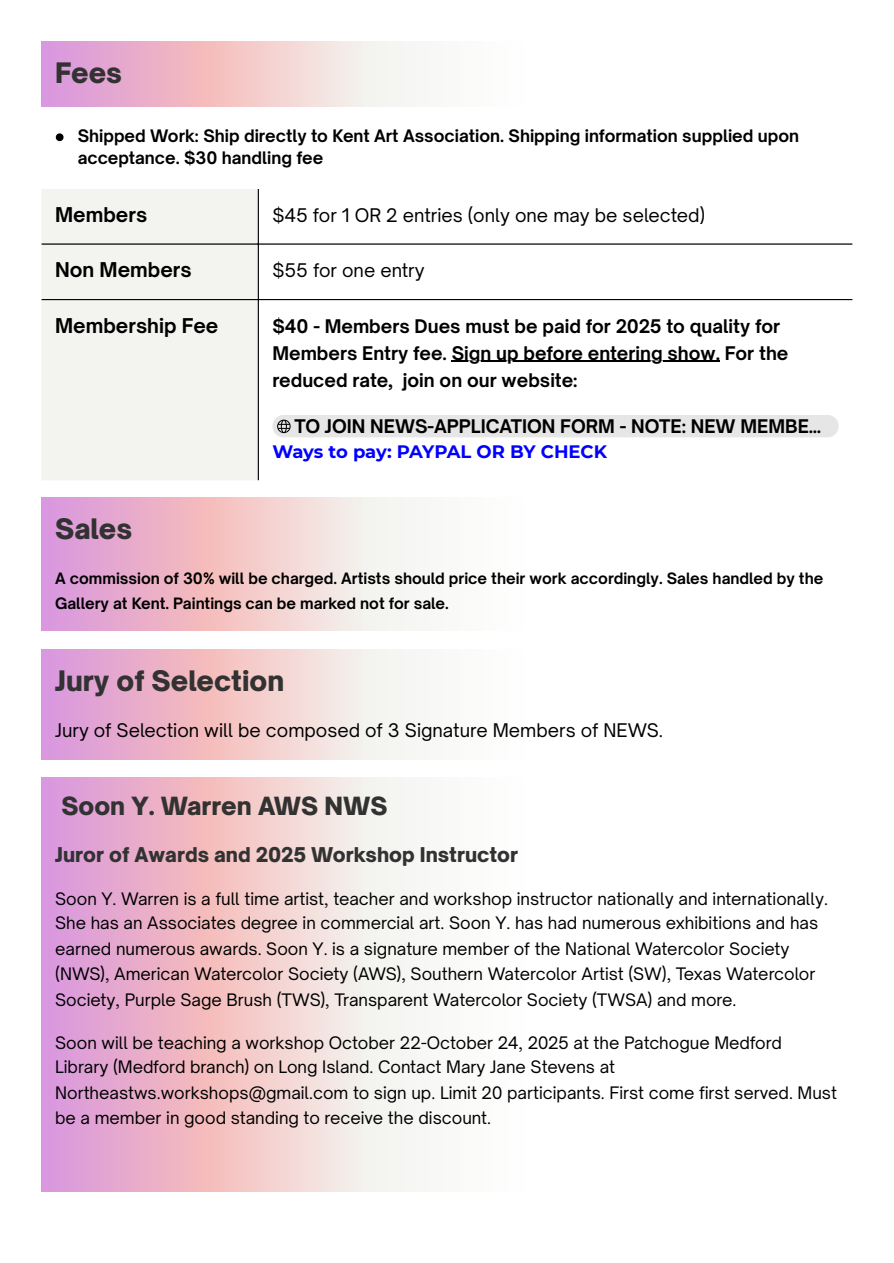
<style>
.page{position:relative;width:894px;height:1263px;background:#fff}
.page>*{position:absolute;margin:0;border:0;box-sizing:border-box;transform-origin:0 0}
.t1{font:900 27px "Open Sauce One";color:#323232}
.t2{font:900 24px "Open Sauce One";color:#323232}
.t3{font:900 19.5px "Open Sauce One";color:#323232}
.t4{font:700 19.5px "Open Sauce One";color:#000}
.t5{font:700 18px/27px "Open Sauce One";color:#000}
.t6{font:18px "Open Sauce One";color:#000}
.t7{font:700 18px "Montserrat";letter-spacing:-.01em;color:#00f}
.t8{font:16.5px/25.3px "Open Sauce One";color:#000}
.t9{font:700 16.5px/22.5px "Open Sauce One";color:#000}
.t10{font:700 15px/24.8px "Open Sauce One";color:#000}
</style>
<div class="page">
<svg style="left:56px;top:133px;width:7px;height:8px"></svg>
<svg style="left:42px;top:42px;width:375px;height:65px;background:#eec7d5"></svg>
<div style="left:42px;top:189px;width:216px;height:291px;background:#f3f4f0"></div>
<svg style="left:259px;top:300px;width:593px;height:129px"></svg>
<hr style="left:451px;top:361px;width:269px;height:1px;background:#000">
<div style="left:272px;top:415px;width:566px;height:22px;background:#e6e6e6"></div>
<hr style="left:258px;top:189px;width:1px;height:291px;background:#000">
<hr style="left:42px;top:243px;width:810px;height:2px;background:#000">
<hr style="left:42px;top:299px;width:810px;height:1px;background:#000">
<svg style="left:42px;top:497px;width:375px;height:134px;background:#eec7d5"></svg>
<svg style="left:42px;top:649px;width:375px;height:110px;background:#edc6d5"></svg>
<svg style="left:42px;top:777px;width:375px;height:415px;background:#eec7d5"></svg>
<p class="t1" style="left:55px;top:56px;width:68px">Fees</p>
<p class="t9" style="left:78px;top:124px;width:722px">Shipped Work: Ship directly to Kent Art Association. Shipping information supplied upon acceptance. $30 handling fee</p>
<p class="t4" style="left:55px;top:202px;width:94px">Members</p>
<p class="t6" style="left:272px;top:204px;width:434px">$45 for 1 OR 2 entries (only one may be selected)</p>
<p class="t4" style="left:55px;top:258px;width:138px">Non Members</p>
<p class="t6" style="left:272px;top:259px;width:154px">$55 for one entry</p>
<p class="t4" style="left:55px;top:313px;width:165px">Membership Fee</p>
<p class="t5" style="left:272px;top:312px;width:517px">$40 - Members Dues must be paid for 2025 to quality for<br>Members Entry fee. Sign up before entering show. For the reduced rate, join on our website:</p>
<p class="t5" style="left:294px;top:413px;width:528px">TO JOIN NEWS-APPLICATION FORM - NOTE: NEW MEMBE…</p>
<p class="t7" style="left:272px;top:440px;width:336px">Ways to pay: PAYPAL OR BY CHECK</p>
<h1 class="t1" style="left:55px;top:512px;width:79px">Sales</h1>
<p class="t10" style="left:55px;top:566px;width:769px">A commission of 30% will be charged. Artists should price their work accordingly. Sales handled by the<br>Gallery at Kent. Paintings can be marked not for sale.</p>
<h1 class="t1" style="left:55px;top:664px;width:230px">Jury of Selection</h1>
<p class="t6" style="left:55px;top:719px;width:609px">Jury of Selection will be composed of 3 Signature Members of NEWS.</p>
<h1 class="t2" style="left:61px;top:790px;width:327px">Soon Y. Warren AWS NWS</h1>
<h2 class="t3" style="left:55px;top:842px;width:464px">Juror of Awards and 2025 Workshop Instructor</h2>
<p class="t8" style="left:55px;top:886px;width:774px">Soon Y. Warren is a full time artist, teacher and workshop instructor nationally and internationally.<br>She has an Associates degree in commercial art. Soon Y. has had numerous exhibitions and has earned numerous awards. Soon Y. is a signature member of the National Watercolor Society (NWS), American Watercolor Society (AWS), Southern Watercolor Artist (SW), Texas Watercolor Society, Purple Sage Brush (TWS), Transparent Watercolor Society (TWSA) and more.</p>
<p class="t8" style="left:55px;top:1030px;width:783px">Soon will be teaching a workshop October 22-October 24, 2025 at the Patchogue Medford Library (Medford branch) on Long Island. Contact Mary Jane Stevens at Northeastws.workshops@gmail.com to sign up. Limit 20 participants. First come first served. Must be a member in good standing to receive the discount.</p>
</div>
